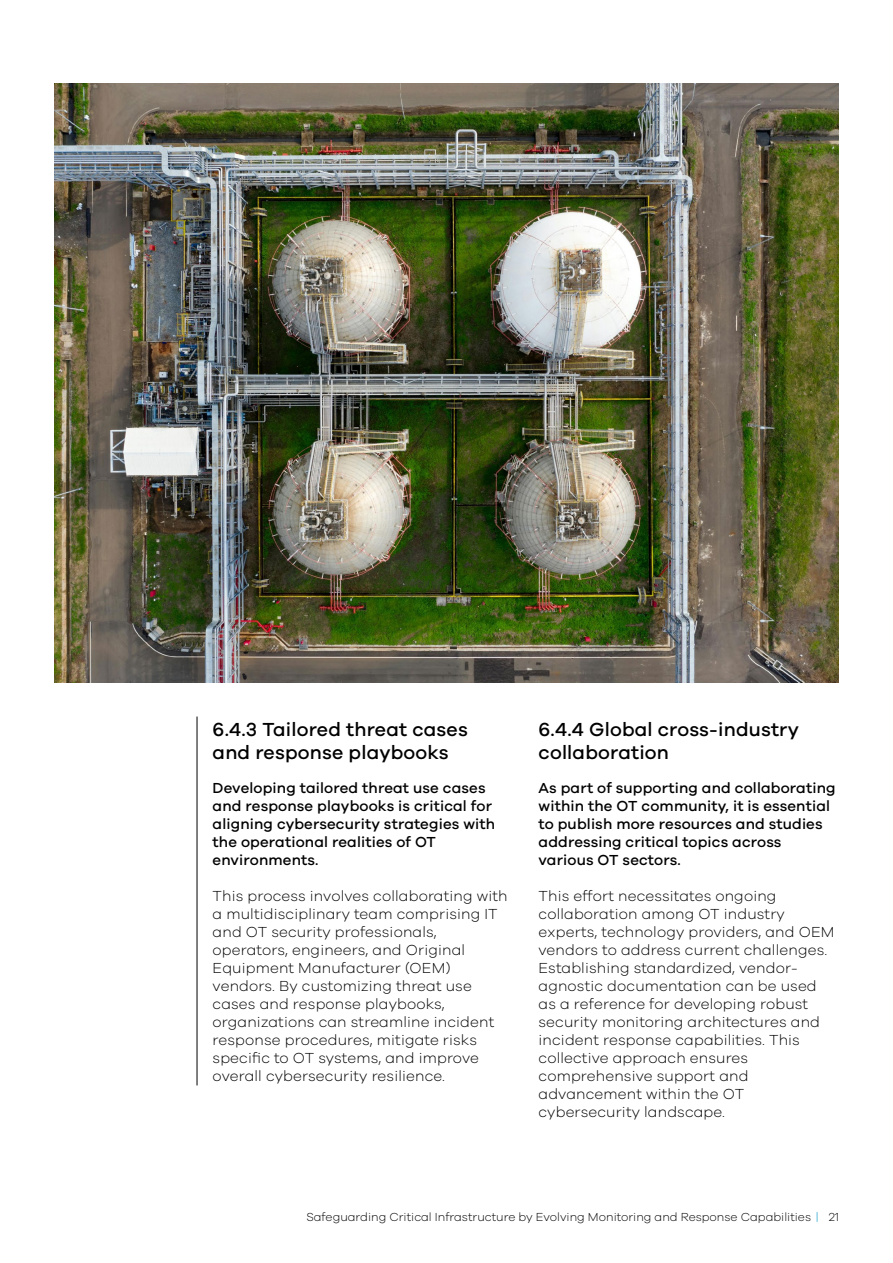
<style>
.page{position:relative;width:893px;height:1263px;background:#fff}
.page>*{position:absolute;margin:0;border:0;box-sizing:border-box;transform-origin:0 0}
.t1{font:500 19.5px/23.4px "Galano Grotesque";letter-spacing:.01em;color:#000}
.t2{font:300 15px/18px "Galano Grotesque";letter-spacing:.01em;color:#000}
.t3{font:500 15px/18px "Galano Grotesque";letter-spacing:.01em;color:#000}
.t4{font:300 12px "Galano Grotesque";color:#000}
.s1{color:#0096c7}
</style>
<div class="page">
<img style="left:54px;top:83px;width:785px;height:599px">
<hr style="left:197px;top:716px;width:1px;height:369px;background:#000">
<h1 class="t1" style="left:213px;top:717px;width:257px">6.4.3 Tailored threat cases and response playbooks</h1>
<h1 class="t1" style="left:539px;top:717px;width:262px">6.4.4 Global cross-industry collaboration</h1>
<p class="t3" style="left:213px;top:779px;width:284px">Developing tailored threat use cases and response playbooks is critical for aligning cybersecurity strategies with the operational realities of OT environments.</p>
<p class="t2" style="left:213px;top:887px;width:296px">This process involves collaborating with a multidisciplinary team comprising IT and OT security professionals, operators, engineers, and Original Equipment Manufacturer (OEM( vendors. By customizing threat use cases and response playbooks, organizations can streamline incident response procedures, mitigate risks specific to OT systems, and improve overall cybersecurity resilience.</p>
<p class="t3" style="left:539px;top:779px;width:299px">As part of supporting and collaborating within the OT community it, is essential to publish more resources and studies addressing critical topics across various OT sectors.</p>
<p class="t2" style="left:539px;top:887px;width:297px">This effort necessitates ongoing collaboration among OT industry experts, technology providers, and OEM vendors to address current challenges.</p>
<p class="t2" style="left:539px;top:977px;width:280px">agnostic documentation can be used</p>
<p class="t2" style="left:539px;top:959px;width:261px">Establishing standardized, vendor-</p>
<p class="t2" style="left:539px;top:995px;width:283px">as a reference for developing robust security monitoring architectures and incident response capabilities. This collective approach ensures comprehensive support and advancement within the OT cybersecurity landscape.</p>
<p class="t4" style="left:306px;top:1210px;width:514px">Safeguarding Critical Infrastructure by Evolving Monitoring and Response Capabilities <span class="s1">|</span></p>
<p class="t4" style="left:829px;top:1210px;width:12px">21</p>
</div>
